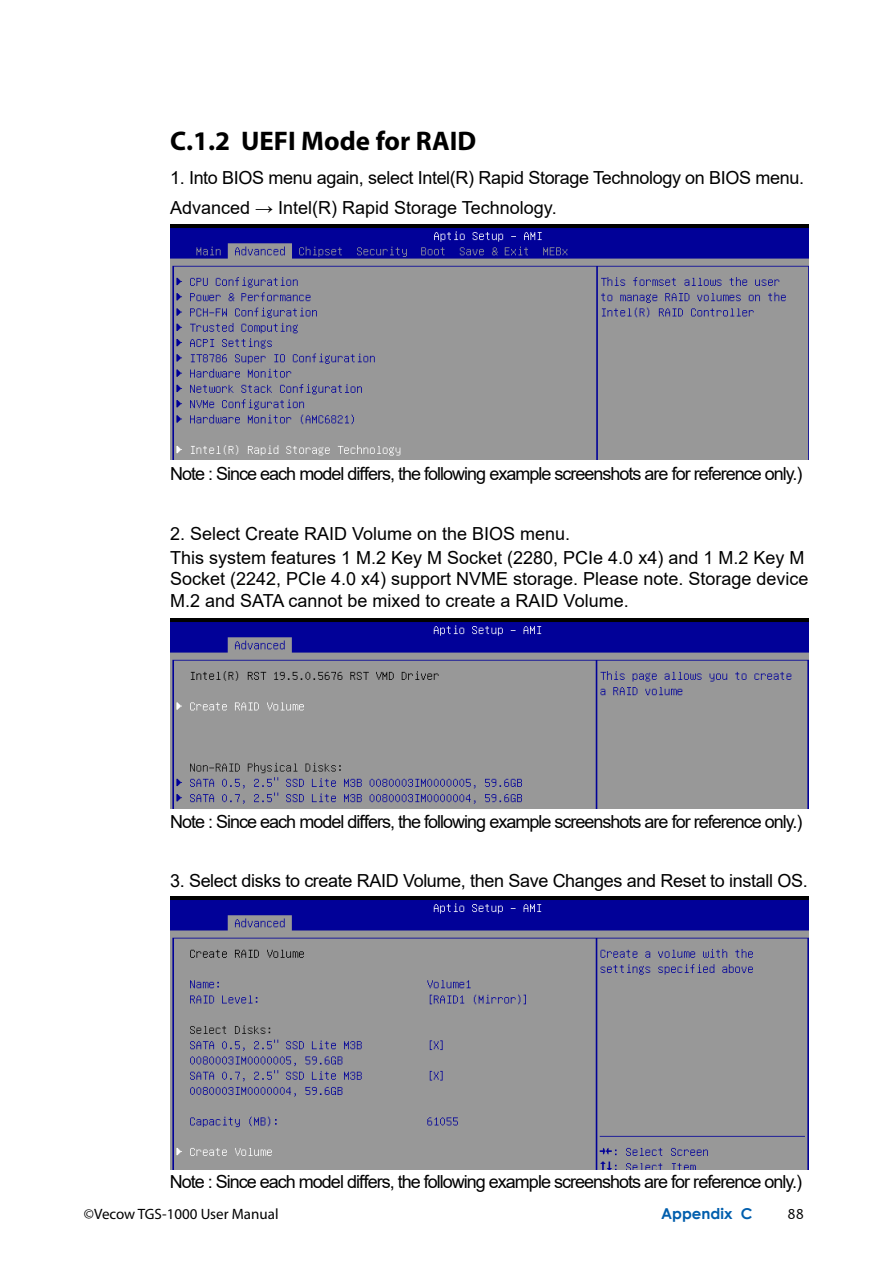
<style>
.page{position:relative;width:893px;height:1263px;background:#fff}
.page>*{position:absolute;margin:0;border:0;box-sizing:border-box;transform-origin:0 0}
.t1{font:700 27px "Myriad Pro";color:#000}
.t2{font:18px "Arial";letter-spacing:-.055em;color:#000}
.t3{font:18px/23.5px "Arial";color:#000}
.t4{font:18px/30.2px "Arial";letter-spacing:-.02em;color:#000}
.t5{font:15px "Myriad Pro";color:#000}
.t6{font:700 15px "Century Gothic";color:#005ead}
.t7{font:15px "Candara";color:#000}
</style>
<div class="page">
<img style="left:170px;top:224px;width:638px;height:236px">
<img style="left:170px;top:618px;width:638px;height:190px">
<img style="left:170px;top:896px;width:638px;height:273px">
<h1 class="t1" style="left:170px;top:123px;width:308px">C.1.2 UEFI Mode for RAID</h1>
<p class="t4" style="left:170px;top:162px;width:635px">1. Into BIOS menu again, select Intel(R) Rapid Storage Technology on BIOS menu.<br>Advanced → Intel(R) Rapid Storage Technology.</p>
<p class="t2" style="left:170px;top:462px;width:634px">Note : Since each model differs, the following example screenshots are for reference only.)</p>
<p class="t3" style="left:170px;top:522px;width:636px">2. Select Create RAID Volume on the BIOS menu.<br>This system features 1 M.2 Key M Socket (2280, PCIe 4.0 x4) and 1 M.2 Key M</p>
<p class="t3" style="left:170px;top:568px;width:640px;line-height:21.6px">Socket (2242, PCIe 4.0 x4) support NVME storage. Please note. Storage device<br>M.2 and SATA cannot be mixed to create a RAID Volume.</p>
<p class="t2" style="left:170px;top:810px;width:634px">Note : Since each model differs, the following example screenshots are for reference only.)</p>
<p class="t4" style="left:170px;top:865px;width:639px">3. Select disks to create RAID Volume, then Save Changes and Reset to install OS.</p>
<p class="t2" style="left:170px;top:1169px;width:634px">Note : Since each model differs, the following example screenshots are for reference only.)</p>
<p class="t5" style="left:84px;top:1205px;width:196px">©Vecow TGS-1000 User Manual</p>
<p class="t6" style="left:661px;top:1202px;width:93px">Appendix C</p>
<p class="t7" style="left:787px;top:1205px;width:18px">88</p>
</div>
